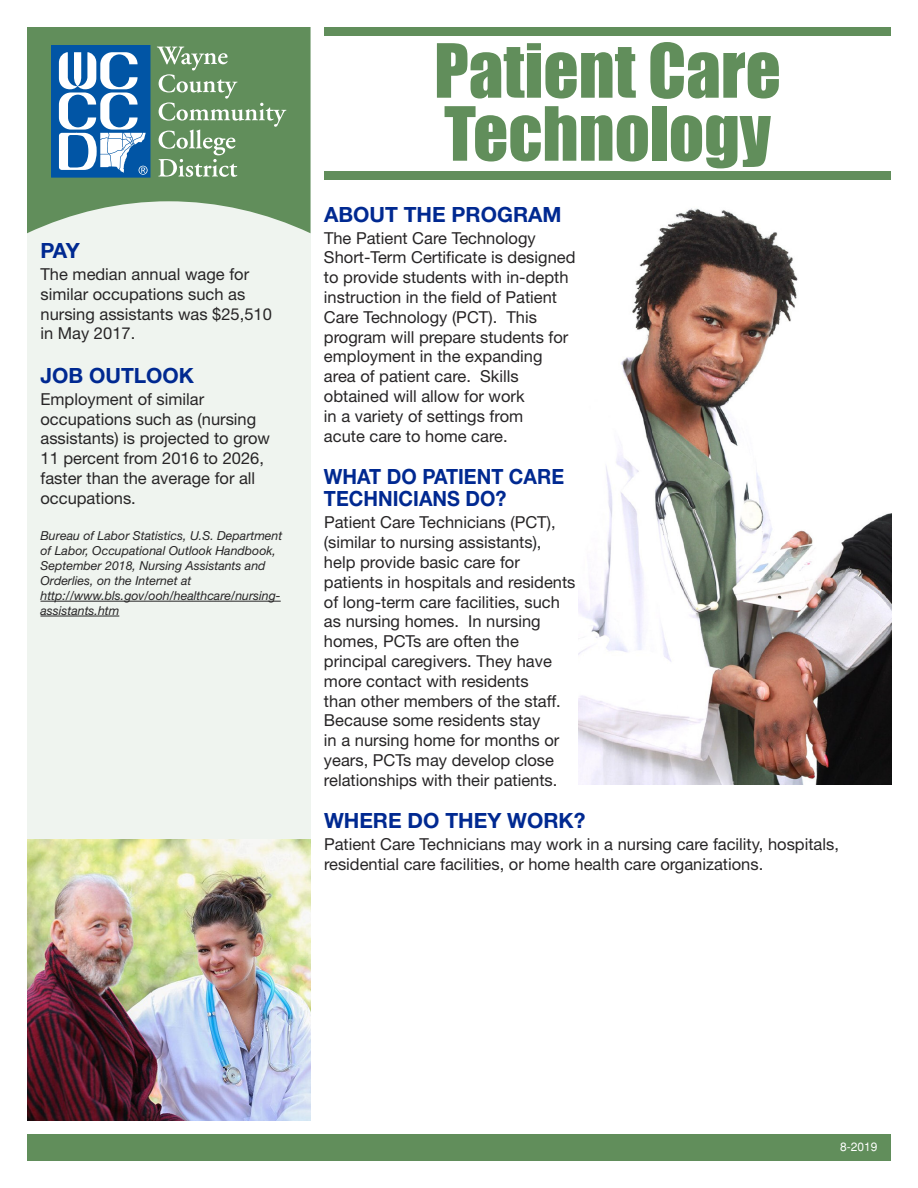
<style>
.page{position:relative;width:918px;height:1188px;background:#fff}
.page>*{position:absolute;margin:0;border:0;box-sizing:border-box;transform-origin:0 0}
.t1{font:69px/63px "Impact";color:#618e5b}
.t2{font:700 21px "Helvetica Neue";color:#002991}
.t3{font:700 21px/22.5px "Helvetica Neue";color:#002991;scale:.94 1}
.t4{font:16.5px/19.8px "Helvetica Neue";color:#272526}
.t5{font:italic 12.3px/14.9px "Helvetica Neue";color:#272526}
.t6{font:12px "Helvetica";color:#fff}
</style>
<div class="page">
<div style="left:27px;top:27px;width:284px;height:1094px;background:#eff4ef"></div>
<svg style="left:27px;top:27px;width:283px;height:206px;fill:#618e5b"></svg>
<div style="left:324px;top:172px;width:567px;height:8px;background:#618e5b"></div>
<div style="left:27px;top:1134px;width:864px;height:27px;background:#618e5b"></div>
<div style="left:324px;top:27px;width:567px;height:9px;background:#618e5b"></div>
<img style="left:27px;top:840px;width:283px;height:281px">
<hr style="left:40px;top:601px;width:241px;height:1px;background:#272526">
<hr style="left:40px;top:616px;width:79px;height:1px;background:#272526">
<div style="left:52px;top:45px;width:98px;height:132px;background:#0155a5"></div>
<div style="left:51px;top:45px;width:99px;height:133px;border:1px solid #0155a5"></div>
<svg style="left:157px;top:47px;width:129px;height:130px;background:#769d71"></svg>
<svg style="left:59px;top:52px;width:89px;height:123px"></svg>
<img style="left:579px;top:208px;width:312px;height:576px">
<p class="t2" style="left:40px;top:243px;width:41px">PAY</p>
<p class="t4" style="left:40px;top:266px;width:233px">The median annual wage for similar occupations such as nursing assistants was $25,510 in May 2017.</p>
<p class="t2" style="left:40px;top:368px;width:155px">JOB OUTLOOK</p>
<p class="t4" style="left:40px;top:391px;width:231px">Employment of similar occupations such as (nursing assistants) is projected to grow<br>11 percent from 2016 to 2026, faster than the average for all occupations.</p>
<p class="t5" style="left:40px;top:530px;width:243px">Bureau of Labor Statistics, U.S. Department of Labor, Occupational Outlook Handbook, September 2018, Nursing Assistants and Orderlies, on the Internet at http://www.bls.gov/ooh/healthcare/nursing&shy;assistants.htm</p>
<h1 class="t1" style="left:434px;top:42px;width:348px">Patient Care<br>Technology</h1>
<p class="t2" style="left:324px;top:207px;width:239px">ABOUT THE PROGRAM</p>
<p class="t4" style="left:324px;top:229px;width:253px">The Patient Care Technology<br>Short-Term Certificate is designed to provide students with in-depth instruction in the field of Patient<br>Care Technology (PCT). This program will prepare students for employment in the expanding area of patient care. Skills obtained will allow for work<br>in a variety of settings from<br>acute care to home care.</p>
<p class="t3" style="left:324px;top:467px;width:257px">WHAT DO PATIENT CARE<br>TECHNICIANS DO?</p>
<p class="t4" style="left:324px;top:514px;width:253px">Patient Care Technicians (PCT), (similar to nursing assistants), help provide basic care for patients in hospitals and residents of long-term care facilities, such as nursing homes. In nursing homes, PCTs are often the principal caregivers. They have more contact with residents<br>than other members of the staff.<br>Because some residents stay<br>in a nursing home for months or years, PCTs may develop close relationships with their patients.</p>
<p class="t2" style="left:324px;top:813px;width:263px">WHERE DO THEY WORK?</p>
<p class="t4" style="left:324px;top:836px;width:516px">Patient Care Technicians may work in a nursing care facility, hospitals, residential care facilities, or home health care organizations.</p>
<p class="t6" style="left:840px;top:1139px;width:39px">8-2019</p>
</div>
